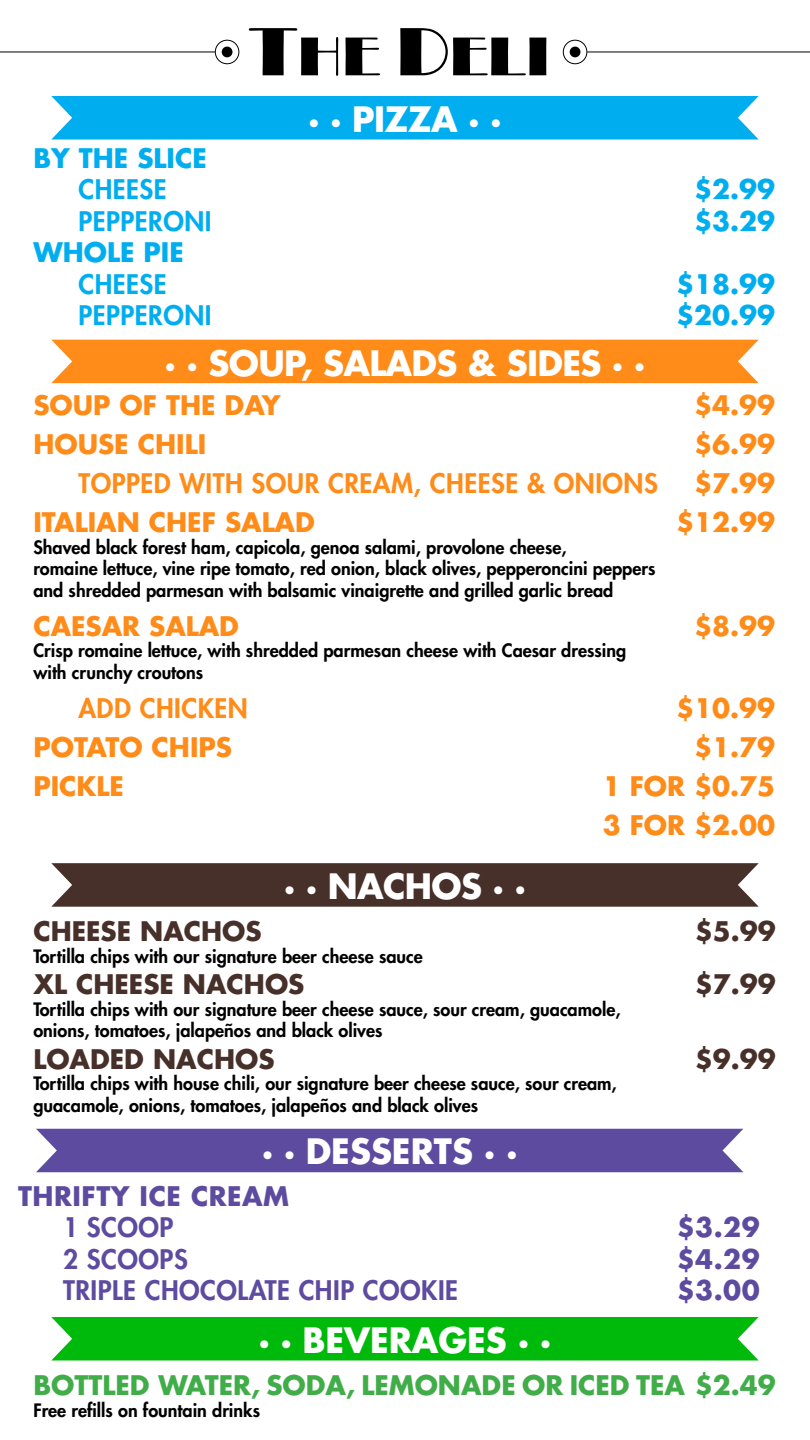
<style>
.page{position:relative;width:810px;height:1440px;background:#fff}
.page>*{position:absolute;margin:0;border:0;box-sizing:border-box;transform-origin:0 0}
.t1{font:700 34.05px "Futura Std";letter-spacing:-.02em;color:#fff}
.t2{font:700 34.05px "Futura Std";color:#fff}
.t3{font:700 26.25px/39px "Futura Std";color:#ff8b18}
.t4{font:700 26.25px "Futura Std";color:#473029}
.t5{font:800 26.25px "Futura Std";letter-spacing:.02em;color:#ff8b18}
.t6{font:700 26.25px "Futura Std";color:#00aeef}
.t7{font:700 26.25px "Futura Std";color:#41ad49}
.t8{font:800 26.25px "Futura Std";letter-spacing:.02em;color:#5d4b9f}
.t9{font:800 26.25px "Futura Std";letter-spacing:.02em;color:#00aeef}
.t10{font:700 26.25px "Futura Std";letter-spacing:.02em;color:#5d4b9f}
.t11{font:800 18px/21.5px "Futura Std";color:#000}
</style>
<div class="page">
<div style="left:51px;top:96px;width:708px;height:44px;background:#00aeef"></div>
<div style="left:51px;top:340px;width:708px;height:43px;background:#ff8b18"></div>
<svg style="left:51px;top:863px;width:708px;height:44px;background:#4e3831"></svg>
<svg style="left:249px;top:28px;width:89px;height:48px"></svg>
<svg style="left:345px;top:38px;width:35px;height:37px"></svg>
<svg style="left:400px;top:28px;width:146px;height:47px"></svg>
<hr style="left:0;top:52px;width:215px;height:1px;background:#000">
<div style="left:215px;top:40px;width:24px;height:24px;border:1px solid #000;border-radius:50%"></div>
<div style="left:222px;top:47px;width:11px;height:10px;background:#000;border-radius:50%"></div>
<hr style="left:587px;top:52px;width:223px;height:1px;background:#000">
<div style="left:563px;top:40px;width:24px;height:24px;border:1px solid #000;border-radius:50%"></div>
<div style="left:570px;top:47px;width:10px;height:10px;background:#000;border-radius:50%"></div>
<div style="left:36px;top:1129px;width:707px;height:43px;background:#5d4b9f"></div>
<div style="left:51px;top:1317px;width:708px;height:44px;background:#00ba0b"></div>
<h1 class="t1" style="left:308px;top:96px;width:195px">· · PIZZA · ·</h1>
<h2 class="t6" style="left:33px;top:141px;width:175px">BY THE SLICE</h2>
<h2 class="t9" style="left:78px;top:173px;width:90px">CHEESE</h2>
<h2 class="t6" style="left:694px;top:172px;width:83px">$2.99</h2>
<h2 class="t9" style="left:78px;top:205px;width:135px">PEPPERONI</h2>
<h2 class="t6" style="left:694px;top:204px;width:83px">$3.29</h2>
<h2 class="t6" style="left:33px;top:235px;width:152px">WHOLE PIE</h2>
<h2 class="t9" style="left:78px;top:268px;width:90px">CHEESE</h2>
<h2 class="t6" style="left:676px;top:267px;width:101px">$18.99</h2>
<h2 class="t9" style="left:78px;top:299px;width:135px">PEPPERONI</h2>
<h2 class="t6" style="left:676px;top:298px;width:101px">$20.99</h2>
<h1 class="t1" style="left:165px;top:340px;width:482px">· · SOUP, SALADS &amp; SIDES · ·</h1>
<h2 class="t3" style="left:33px;top:386px;width:249px">SOUP OF THE DAY</h2>
<h2 class="t3" style="left:694px;top:386px;width:83px">$4.99</h2>
<h2 class="t3" style="left:33px;top:425px;width:174px">HOUSE CHILI</h2>
<h2 class="t3" style="left:694px;top:425px;width:83px">$6.99</h2>
<h2 class="t5" style="left:78px;top:467px;width:581px">TOPPED WITH SOUR CREAM, CHEESE &amp; ONIONS</h2>
<h2 class="t3" style="left:694px;top:464px;width:83px">$7.99</h2>
<h2 class="t3" style="left:33px;top:503px;width:283px">ITALIAN CHEF SALAD</h2>
<h2 class="t3" style="left:676px;top:503px;width:101px">$12.99</h2>
<p class="t11" style="left:33px;top:536px;width:624px">Shaved black forest ham, capicola, genoa salami, provolone cheese,<br>romaine lettuce, vine ripe tomato, red onion, black olives, pepperoncini peppers and shredded parmesan with balsamic vinaigrette and grilled garlic bread</p>
<h2 class="t3" style="left:33px;top:606px;width:207px">CAESAR SALAD</h2>
<h2 class="t3" style="left:694px;top:606px;width:83px">$8.99</h2>
<p class="t11" style="left:33px;top:640px;width:594px">Crisp romaine lettuce, with shredded parmesan cheese with Caesar dressing with crunchy croutons</p>
<h2 class="t5" style="left:78px;top:691px;width:171px">ADD CHICKEN</h2>
<h2 class="t3" style="left:676px;top:688px;width:101px">$10.99</h2>
<h2 class="t3" style="left:33px;top:727px;width:200px">POTATO CHIPS</h2>
<h2 class="t3" style="left:694px;top:727px;width:83px">$1.79</h2>
<h2 class="t3" style="left:33px;top:766px;width:92px">PICKLE</h2>
<h2 class="t3" style="left:603px;top:766px;width:174px">1 FOR $0.75<br>3 FOR $2.00</h2>
<h1 class="t1" style="left:284px;top:864px;width:244px">· · NACHOS · ·</h1>
<h2 class="t4" style="left:33px;top:914px;width:230px">CHEESE NACHOS</h2>
<h2 class="t4" style="left:695px;top:914px;width:83px">$5.99</h2>
<p class="t11" style="left:33px;top:945px;width:391px">Tortilla chips with our signature beer cheese sauce</p>
<h2 class="t4" style="left:33px;top:967px;width:273px">XL CHEESE NACHOS</h2>
<h2 class="t4" style="left:695px;top:967px;width:83px">$7.99</h2>
<p class="t11" style="left:33px;top:998px;width:589px">Tortilla chips with our signature beer cheese sauce, sour cream, guacamole, onions, tomatoes, jalapeños and black olives</p>
<h2 class="t4" style="left:33px;top:1042px;width:243px">LOADED NACHOS</h2>
<h2 class="t4" style="left:695px;top:1042px;width:83px">$9.99</h2>
<p class="t11" style="left:33px;top:1073px;width:585px">Tortilla chips with house chili, our signature beer cheese sauce, sour cream, guacamole, onions, tomatoes, jalapeños and black olives</p>
<h1 class="t2" style="left:262px;top:1128px;width:257px">· · DESSERTS · ·</h1>
<h2 class="t10" style="left:18px;top:1178px;width:272px">THRIFTY ICE CREAM</h2>
<h2 class="t8" style="left:63px;top:1211px;width:112px">1 SCOOP</h2>
<h2 class="t10" style="left:677px;top:1210px;width:85px">$3.29</h2>
<h2 class="t8" style="left:63px;top:1242px;width:126px">2 SCOOPS</h2>
<h2 class="t10" style="left:677px;top:1241px;width:85px">$4.29</h2>
<h2 class="t8" style="left:63px;top:1274px;width:397px">TRIPLE CHOCOLATE CHIP COOKIE</h2>
<h2 class="t10" style="left:677px;top:1273px;width:85px">$3.00</h2>
<h1 class="t2" style="left:258px;top:1317px;width:295px">· · BEVERAGES · ·</h1>
<h2 class="t7" style="left:33px;top:1368px;width:744px">BOTTLED WATER, SODA, LEMONADE OR ICED TEA $2.49</h2>
<p class="t11" style="left:33px;top:1399px;width:228px">Free refills on fountain drinks</p>
</div>
